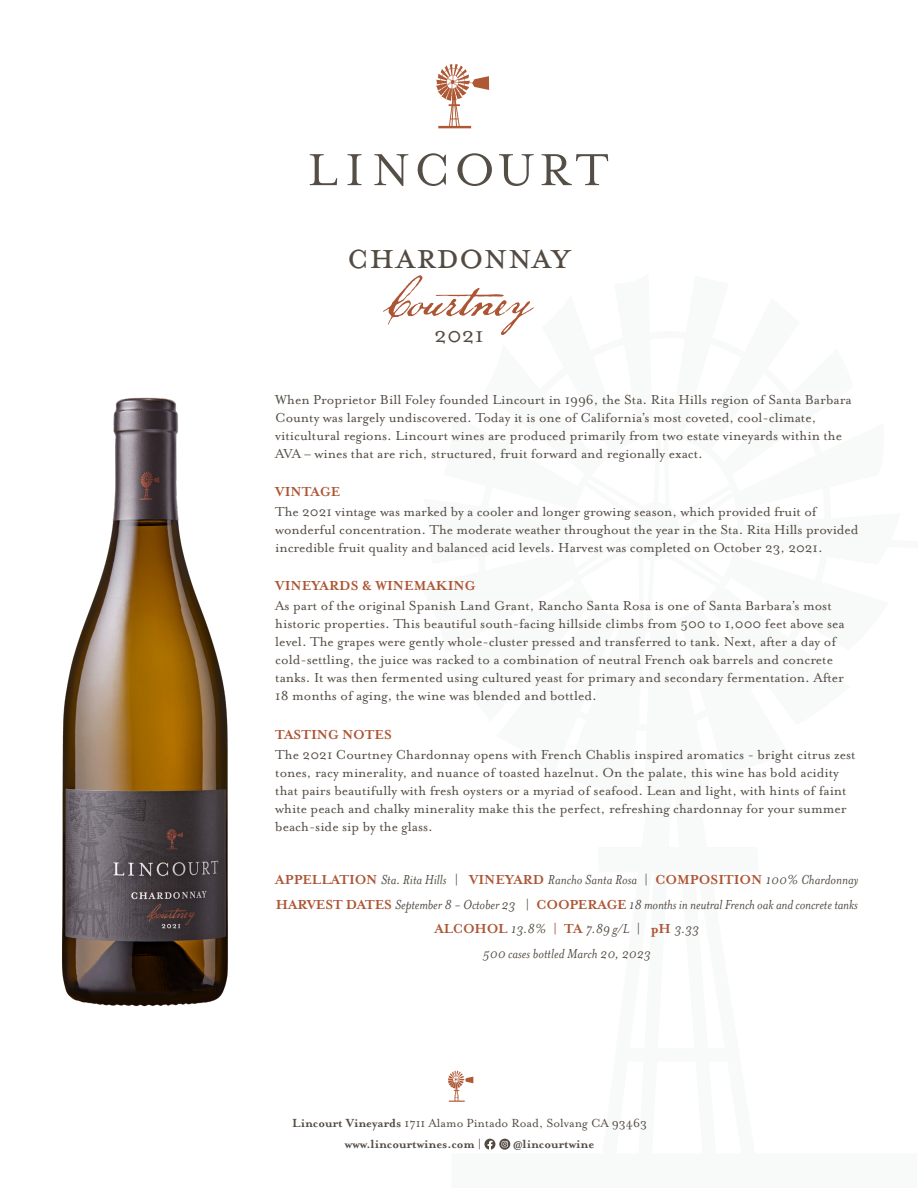
<style>
.page{position:relative;width:918px;height:1188px;background:#fff}
.page>*{position:absolute;margin:0;border:0;box-sizing:border-box;transform-origin:0 0}
.t1{font:52.5px "P22 Declaration Pro";color:#ac5534}
.t2{font:41.4px "Mrs Eaves OT";color:#534b43}
.t3{font:24.9px "Mrs Eaves OT";color:#534b43}
.t4{font:15px/18px "Mrs Eaves OT";color:#534b43}
.t5{font:italic 15px "Mrs Eaves OT";color:#534b43}
.t6{font:700 15px "Mrs Eaves OT";color:#ac5534}
.t7{font:13.5px "Mrs Eaves OT";color:#534b43}
.t8{font:700 13.5px "Mrs Eaves OT";color:#534b43}
.s1{font-weight:700;font-style:normal;color:#ac5534}
.s2{font-style:normal}
.s3{font-weight:700}
</style>
<div class="page">
<svg style="left:310px;top:154px;width:27px;height:31px"></svg>
<svg style="left:348px;top:154px;width:13px;height:31px"></svg>
<svg style="left:374px;top:154px;width:34px;height:32px"></svg>
<svg style="left:418px;top:153px;width:28px;height:33px"></svg>
<svg style="left:458px;top:153px;width:34px;height:33px"></svg>
<svg style="left:499px;top:154px;width:35px;height:32px"></svg>
<svg style="left:542px;top:154px;width:66px;height:31px"></svg>
<svg style="left:436px;top:64px;width:53px;height:64px"></svg>
<img style="left:62px;top:397px;width:166px;height:610px">
<svg style="left:448px;top:1071px;width:25px;height:31px"></svg>
<svg style="left:499px;top:1139px;width:11px;height:11px"></svg>
<svg style="left:502px;top:1141px;width:6px;height:6px"></svg>
<svg style="left:484px;top:1139px;width:11px;height:11px"></svg>
<p class="t2" style="left:347px;top:233px;width:225px">chardonnay</p>
<p class="t1" style="left:387px;top:267px;width:145px">Courtney</p>
<p class="t3" style="left:434px;top:321px;width:51px">2021</p>
<p class="t4" style="left:275px;top:390px;width:578px">When Proprietor Bill Foley founded Lincourt in 1996, the Sta. Rita Hills region of Santa Barbara County was largely undiscovered. Today it is one of California’s most coveted, cool-climate, viticultural regions. Lincourt wines are produced primarily from two estate vineyards within the AVA – wines that are rich, structured, fruit forward and regionally exact.</p>
<p class="t6" style="left:275px;top:483px;width:67px">VINTAGE</p>
<p class="t4" style="left:275px;top:503px;width:585px">The 2021 vintage was marked by a cooler and longer growing season, which provided fruit of wonderful concentration. The moderate weather throughout the year in the Sta. Rita Hills provided incredible fruit quality and balanced acid levels. Harvest was completed on October 23, 2021.</p>
<p class="t6" style="left:275px;top:577px;width:202px">VINEYARDS &amp; WINEMAKING</p>
<p class="t4" style="left:275px;top:597px;width:571px">As part of the original Spanish Land Grant, Rancho Santa Rosa is one of Santa Barbara’s most historic properties. This beautiful south-facing hillside climbs from 500 to 1,000 feet above sea level. The grapes were gently whole-cluster pressed and transferred to tank. Next, after a day of cold-settling, the juice was racked to a combination of neutral French oak barrels and concrete tanks. It was then fermented using cultured yeast for primary and secondary fermentation. After 18 months of aging, the wine was blended and bottled.</p>
<p class="t6" style="left:275px;top:726px;width:118px">TASTING NOTES</p>
<p class="t4" style="left:275px;top:746px;width:582px">The 2021 Courtney Chardonnay opens with French Chablis inspired aromatics - bright citrus zest tones, racy minerality, and nuance of toasted hazelnut. On the palate, this wine has bold acidity that pairs beautifully with fresh oysters or a myriad of seafood. Lean and light, with hints of faint white peach and chalky minerality make this the perfect, refreshing chardonnay for your summer beach-side sip by the glass.</p>
<p class="t5" style="left:275px;top:871px;width:585px"><span class="s1">APPELLATION</span> Sta. Rita Hills <span class="s2">|</span> <span class="s1">VINEYARD</span> Rancho Santa Rosa <span class="s2">|</span> <span class="s1">COMPOSITION</span> 100% Chardonnay</p>
<p class="t5" style="left:276px;top:896px;width:583px"><span class="s1">HARVEST DATES</span> September 8 - October 23 <span class="s2">|</span> <span class="s1">COOPERAGE</span> 18 months in neutral French oak and concrete tanks</p>
<p class="t5" style="left:434px;top:921px;width:266px"><span class="s1">ALCOHOL</span> 13.8% <span class="s1">| TA</span> 7.89 g/L <span class="s2">|</span> <span class="s1">pH</span> 3.33</p>
<p class="t5" style="left:483px;top:946px;width:170px">500 cases bottled March 20, 2023</p>
<p class="t7" style="left:292px;top:1116px;width:356px"><span class="s3">Lincourt Vineyards</span> 1711 Alamo Pintado Road, Solvang CA 93463</p>
<p class="t8" style="left:345px;top:1136px;width:138px">www.lincourtwines.com |</p>
<p class="t8" style="left:513px;top:1136px;width:83px">@lincourtwine</p>
</div>
